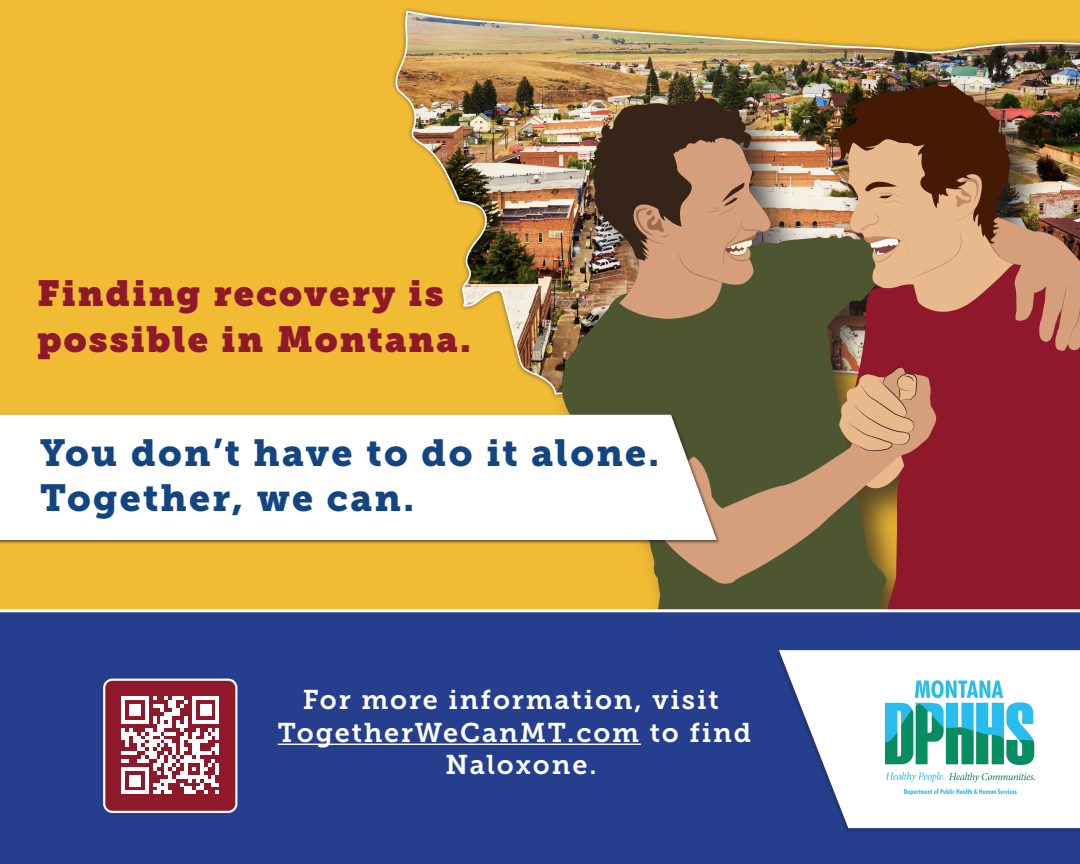
<style>
.page{position:relative;width:1080px;height:864px;background:#fff}
.page>*{position:absolute;margin:0;border:0;box-sizing:border-box;transform-origin:0 0}
.Paragraph_Style_1{font:37.5px/45px "Museo Slab 900";letter-spacing:.06em;color:#134580}
.Paragraph_Style_1-2{font:36px/46.5px "Museo Slab";letter-spacing:.06em;color:#8f182b}
.Paragraph_Style_1-3{font:27px/32.4px "Museo Slab 700";letter-spacing:.07em;color:#fff;text-align:center}
</style>
<div class="page">
<div style="left:0;top:0;width:1080px;height:616px;background:#f2bb34"></div>
<img style="left:395px;top:8px;width:685px;height:388px">
<div style="left:553px;top:76px;width:527px;height:594px;background:#231f20;opacity:.75"></div>
<div style="left:887px;top:352px;width:193px;height:257px;background:#8f182b"></div>
<svg style="left:560px;top:235px;width:327px;height:374px;background:#706835"></svg>
<svg style="left:627px;top:366px;width:310px;height:221px;background:#7b6340"></svg>
<svg style="left:838px;top:365px;width:80px;height:132px;background:#c28d6c"></svg>
<img style="left:591px;top:91px;width:181px;height:228px">
<img style="left:836px;top:82px;width:244px;height:270px">
<div style="left:0;top:413px;width:721px;height:131px;background:#231f20;opacity:.68"></div>
<div style="left:0;top:415px;width:717px;height:125px;background:#fff"></div>
<div style="left:0;top:612px;width:1080px;height:252px;background:#253f8e"></div>
<div style="left:776px;top:651px;width:304px;height:181px;background:#231f20;opacity:.24"></div>
<svg style="left:779px;top:650px;width:301px;height:178px;fill:#fff"></svg>
<img style="left:886px;top:671px;width:148px;height:137px">
<hr style="left:278px;top:744px;width:363px;height:1px;background:#fff">
<hr style="left:0;top:609px;width:1080px;height:3px;background:#fff">
<div style="left:104px;top:680px;width:132px;height:132px;background:#8f182b;border-radius:8px"></div>
<div style="left:103px;top:679px;width:134px;height:134px;border:2px solid #fff;border-radius:8px"></div>
<svg style="left:121px;top:696px;width:98px;height:98px"></svg>
<p class="Paragraph_Style_1-2" style="left:37px;top:270px;width:435px">Finding recovery is possible in Montana.</p>
<p class="Paragraph_Style_1" style="left:40px;top:430px;width:621px">You don’t have to do it alone.<br>Together, we can.</p>
<p class="Paragraph_Style_1-3" style="left:278px;top:684px;width:475px">For more information, visit<br>TogetherWeCanMT.com to find<br>Naloxone.</p>
</div>
